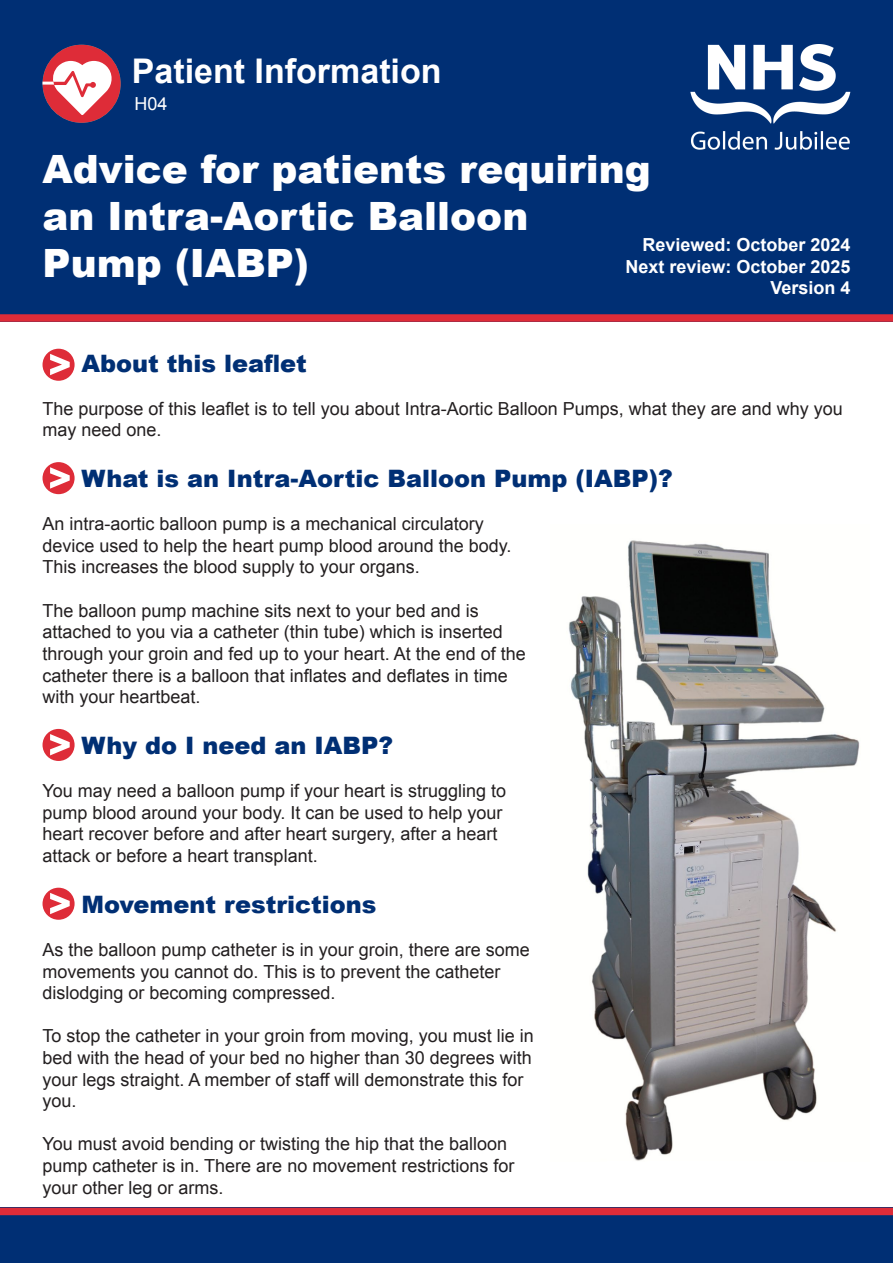
<style>
.page{position:relative;width:893px;height:1263px;background:#fff}
.page>*{position:absolute;margin:0;border:0;box-sizing:border-box;transform-origin:0 0}
.t1{font:900 39px/46.8px "Arial";color:#fff}
.t2{font:700 34.05px "Arial";color:#fff}
.sub-title{font:900 24px "Arial";color:#002f74}
.t3{font:18px/21.6px "Arial";color:#231f20}
.t4{font:700 18px/21.6px "Arial";color:#fff;text-align:right}
.t5{font:18px "Arial";color:#fff}
</style>
<div class="page">
<div style="left:0;top:0;width:893px;height:322px;background:#002f74"></div>
<div style="left:0;top:314px;width:893px;height:8px;background:#de2c38"></div>
<div style="left:43px;top:45px;width:78px;height:78px;background:#de2c38;border-radius:50%"></div>
<svg style="left:43px;top:61px;width:70px;height:54px"></svg>
<img style="left:690px;top:45px;width:160px;height:105px">
<svg style="left:43px;top:349px;width:32px;height:32px"></svg>
<svg style="left:43px;top:462px;width:32px;height:32px"></svg>
<svg style="left:43px;top:729px;width:32px;height:32px"></svg>
<svg style="left:43px;top:888px;width:32px;height:32px"></svg>
<div style="left:0;top:1208px;width:893px;height:55px;background:#002f74"></div>
<div style="left:0;top:1208px;width:893px;height:7px;background:#de2c38"></div>
<img style="left:569px;top:540px;width:291px;height:621px">
<h2 class="t2" style="left:132px;top:49px;width:311px">Patient Information</h2>
<p class="t5" style="left:134px;top:92px;width:35px">H04</p>
<h1 class="t1" style="left:43px;top:145px;width:610px">Advice for patients requiring an Intra-Aortic Balloon<br>Pump (IABP)</h1>
<p class="t4" style="left:625px;top:234px;width:227px">Reviewed: October 2024<br>Next review: October 2025<br>Version 4</p>
<p class="sub-title" style="left:82px;top:345px;width:227px">About this leaflet</p>
<p class="t3" style="left:43px;top:398px;width:802px">The purpose of this leaflet is to tell you about Intra-Aortic Balloon Pumps, what they are and why you may need one.</p>
<p class="sub-title" style="left:82px;top:461px;width:593px">What is an Intra-Aortic Balloon Pump (IABP)?</p>
<p class="t3" style="left:43px;top:513px;width:471px">An intra-aortic balloon pump is a mechanical circulatory device used to help the heart pump blood around the body.<br>This increases the blood supply to your organs.</p>
<p class="t3" style="left:43px;top:600px;width:485px">The balloon pump machine sits next to your bed and is attached to you via a catheter (thin tube) which is inserted through your groin and fed up to your heart. At the end of the catheter there is a balloon that inflates and deflates in time with your heartbeat.</p>
<p class="sub-title" style="left:82px;top:728px;width:313px">Why do I need an IABP?</p>
<p class="t3" style="left:43px;top:780px;width:465px">You may need a balloon pump if your heart is struggling to pump blood around your body. It can be used to help your heart recover before and after heart surgery, after a heart attack or before a heart transplant.</p>
<p class="sub-title" style="left:82px;top:887px;width:296px">Movement restrictions</p>
<p class="t3" style="left:43px;top:939px;width:489px">As the balloon pump catheter is in your groin, there are some movements you cannot do. This is to prevent the catheter dislodging or becoming compressed.</p>
<p class="t3" style="left:43px;top:1025px;width:493px">To stop the catheter in your groin from moving, you must lie in bed with the head of your bed no higher than 30 degrees with your legs straight. A member of staff will demonstrate this for you.</p>
<p class="t3" style="left:43px;top:1133px;width:473px">You must avoid bending or twisting the hip that the balloon pump catheter is in. There are no movement restrictions for your other leg or arms.</p>
</div>
